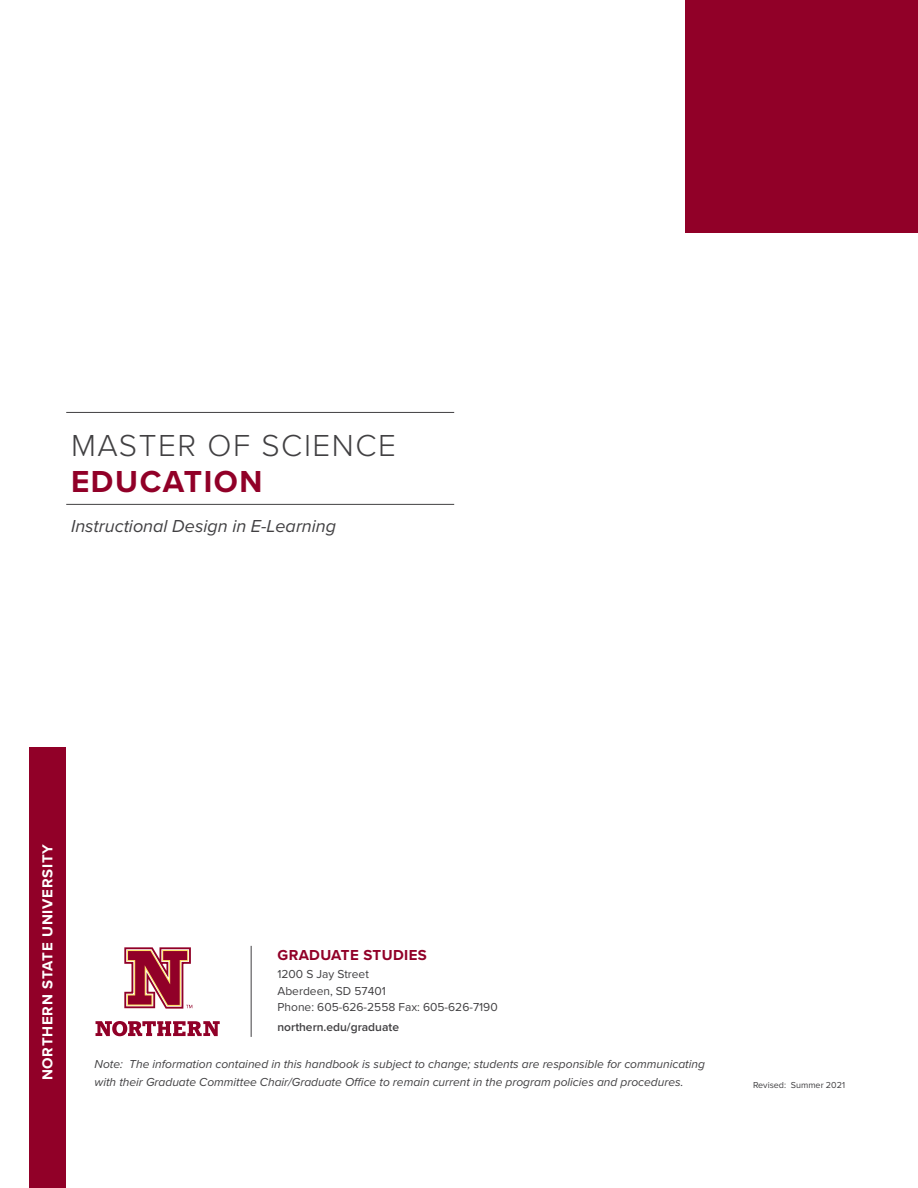
<style>
.page{position:relative;width:918px;height:1188px;background:#fff}
.page>*{position:absolute;margin:0;border:0;box-sizing:border-box;transform-origin:0 0}
.Large_Title{font:300 31.5px "Proxima Nova";letter-spacing:.05em;color:#414042}
.Large_Title-2{font:700 31.5px "Proxima Nova";letter-spacing:.05em;color:#910028}
.Title_Note{font:italic 18px "Proxima Nova";color:#414042}
.Title_-_Align_Left{font:700 15px "Proxima Nova";letter-spacing:.05em;color:#fff}
.Title_-_Align_Left-2{font:700 15px "Proxima Nova";letter-spacing:.025em;color:#910028}
.Byline_Title_-_Align{font:italic 12px/18px "Proxima Nova";color:#414042}
.Body_Text{font:12px/16.5px "Proxima Nova";color:#414042}
.Body_Text-2{font:600 12px "Proxima Nova";color:#414042}
.Page_Number_-_Align{font:9px "Proxima Nova";color:#414042}
</style>
<div class="page">
<div style="left:29px;top:747px;width:37px;height:441px;background:#910028"></div>
<hr style="left:66px;top:412px;width:388px;height:1px;background:#414042">
<hr style="left:66px;top:504px;width:388px;height:1px;background:#414042">
<div style="left:686px;top:0;width:232px;height:232px;background:#910028"></div>
<hr style="left:251px;top:946px;width:1px;height:91px;background:#414042">
<svg style="left:96px;top:1021px;width:124px;height:15px"></svg>
<svg style="left:124px;top:947px;width:69px;height:62px"></svg>
<p class="Large_Title" style="left:71px;top:422px;width:327px">MASTER OF SCIENCE</p>
<p class="Large_Title-2" style="left:71px;top:458px;width:193px">EDUCATION</p>
<p class="Title_Note" style="left:71px;top:512px;width:267px">Instructional Design in E-Learning</p>
<p class="Title_-_Align_Left" style="left:36px;top:1080px;width:238px;rotate:-90deg">NORTHERN STATE UNIVERSITY</p>
<p class="Title_-_Align_Left-2" style="left:278px;top:944px;width:151px">GRADUATE STUDIES</p>
<p class="Body_Text" style="left:278px;top:965px;width:222px">1200 S Jay Street<br>Aberdeen, SD 57401<br>Phone: 605-626-2558 Fax: 605-626-7190</p>
<p class="Body_Text-2" style="left:278px;top:1018px;width:123px">northern.edu/graduate</p>
<p class="Byline_Title_-_Align" style="left:95px;top:1054px;width:612px">Note: The information contained in this handbook is subject to change; students are responsible for communicating with their Graduate Committee Chair/Graduate Office to remain current in the program policies and procedures.</p>
<p class="Page_Number_-_Align" style="left:753px;top:1078px;width:94px">Revised: Summer 2021</p>
</div>
